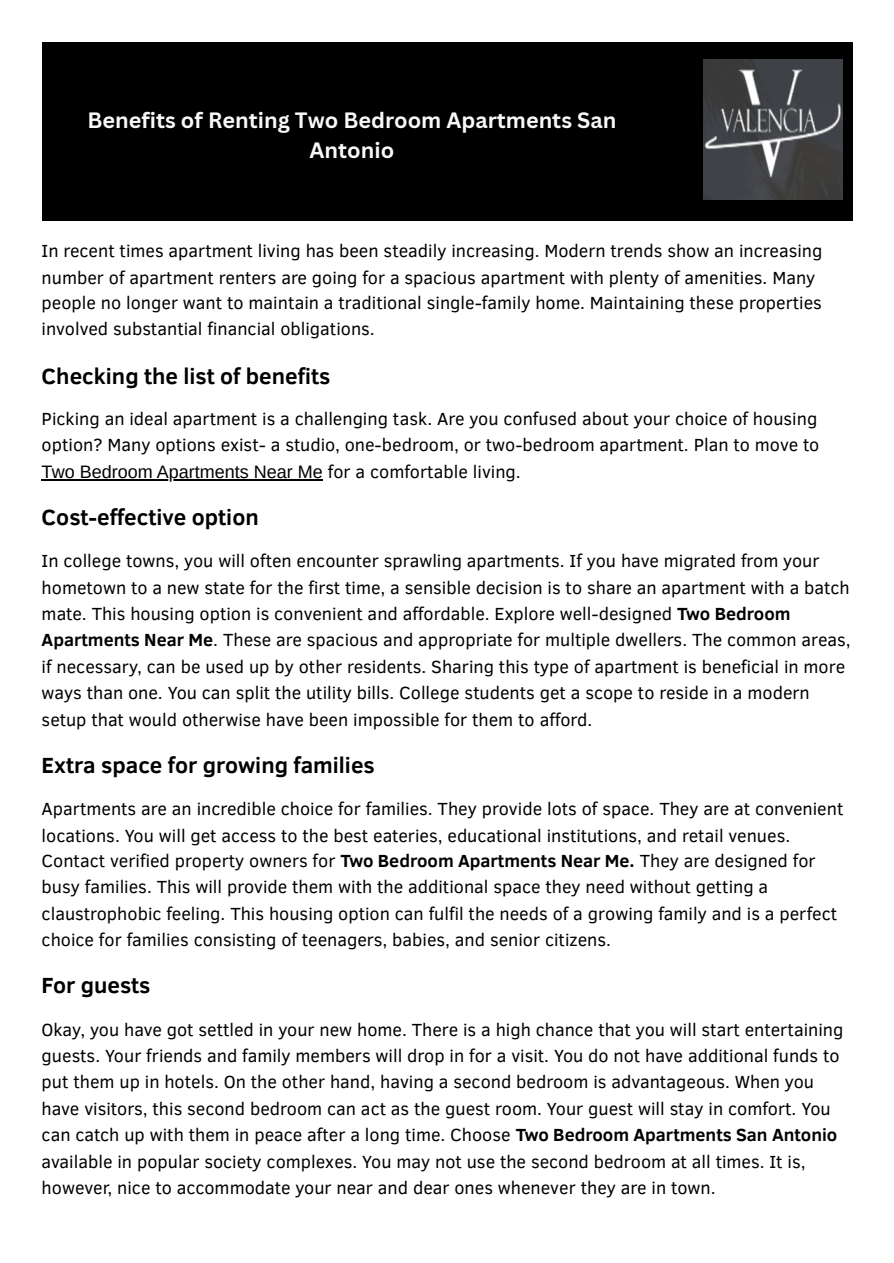
<style>
.page{position:relative;width:894px;height:1263px;background:#fff}
.page>*{position:absolute;margin:0;border:0;box-sizing:border-box;transform-origin:0 0}
.t1{font:700 22.5px "Clear Sans";color:#000}
.t2{font:700 21.6px/30px "Canva Sans";color:#f8f8f8;text-align:center}
.t3{font:18px/26.4px "Clear Sans";color:#000}
.s1{font-family:"Arimo"}
.s2{font-weight:700}
</style>
<div class="page">
<hr style="left:42px;top:479px;width:281px;height:1px;background:#000">
<div style="left:42px;top:42px;width:810px;height:178px;background:#000"></div>
<img style="left:703px;top:60px;width:139px;height:139px">
<p class="t2" style="left:87px;top:104px;width:530px">Benefits of Renting Two Bedroom Apartments San<br>Antonio</p>
<p class="t3" style="left:42px;top:236px;width:782px">In recent times apartment living has been steadily increasing. Modern trends show an increasing number of apartment renters are going for a spacious apartment with plenty of amenities. Many people no longer want to maintain a traditional single-family home. Maintaining these properties involved substantial financial obligations.</p>
<h1 class="t1" style="left:42px;top:359px;width:290px">Checking the list of benefits</h1>
<p class="t3" style="left:42px;top:405px;width:779px;text-align:justify">Picking an ideal apartment is a challenging task. Are you confused about your choice of housing option? Many options exist- a studio, one-bedroom, or two-bedroom apartment. Plan to move to <span class="s1">Two Bedroom Apartments Near Me</span> for a comfortable living.</p>
<h1 class="t1" style="left:42px;top:501px;width:218px">Cost-effective option</h1>
<p class="t3" style="left:42px;top:547px;width:810px">In college towns, you will often encounter sprawling apartments. If you have migrated from your hometown to a new state for the fi rst time, a sensible decision is to share an apartment with a batch mate. This housing option is convenient and affordable. Explore well-designed <span class="s2">Two Bedroom Apartments Near Me</span>. These are spacious and appropriate for multiple dwellers. The common areas, if necessary, can be used up by other residents. Sharing this type of apartment is beneficial in more ways than one. You can split the utility bills. College students get a scope to reside in a modern setup that would otherwise have been impossible for them to afford.</p>
<h1 class="t1" style="left:42px;top:749px;width:334px">Extra space for growing families</h1>
<p class="t3" style="left:42px;top:794px;width:803px">Apartments are an incredible choice for families. They provide lots of space. They are at convenient locations. You will get access to the best eateries, educational institutions, and retail venues.<br>Contact verified property owners for <span class="s2">Two Bedroom Apartments Near Me.</span> They are designed for busy families. This will provide them with the additional space they need without getting a claustrophobic feeling. This housing option can fulfil the needs of a growing family and is a perfect choice for families consisting of teenagers, babies, and senior citizens.</p>
<h1 class="t1" style="left:42px;top:969px;width:110px">For guests</h1>
<p class="t3" style="left:42px;top:1016px;width:803px">Okay, you have got settled in your new home. There is a high chance that you will start entertaining guests. Your friends and family members will drop in for a visit. You do not have additional funds to put them up in hotels. On the other hand, having a second bedroom is advantageous. When you have visitors, this second bedroom can act as the guest room. Your guest will stay in comfort. You can catch up with them in peace after a long time. Choose <span class="s2">Two Bedroom Apartments San Antonio </span>available in popular society complexes. You may not use the second bedroom at all times. It is, however, nice to accommodate your near and dear ones whenever they are in town.</p>
</div>
